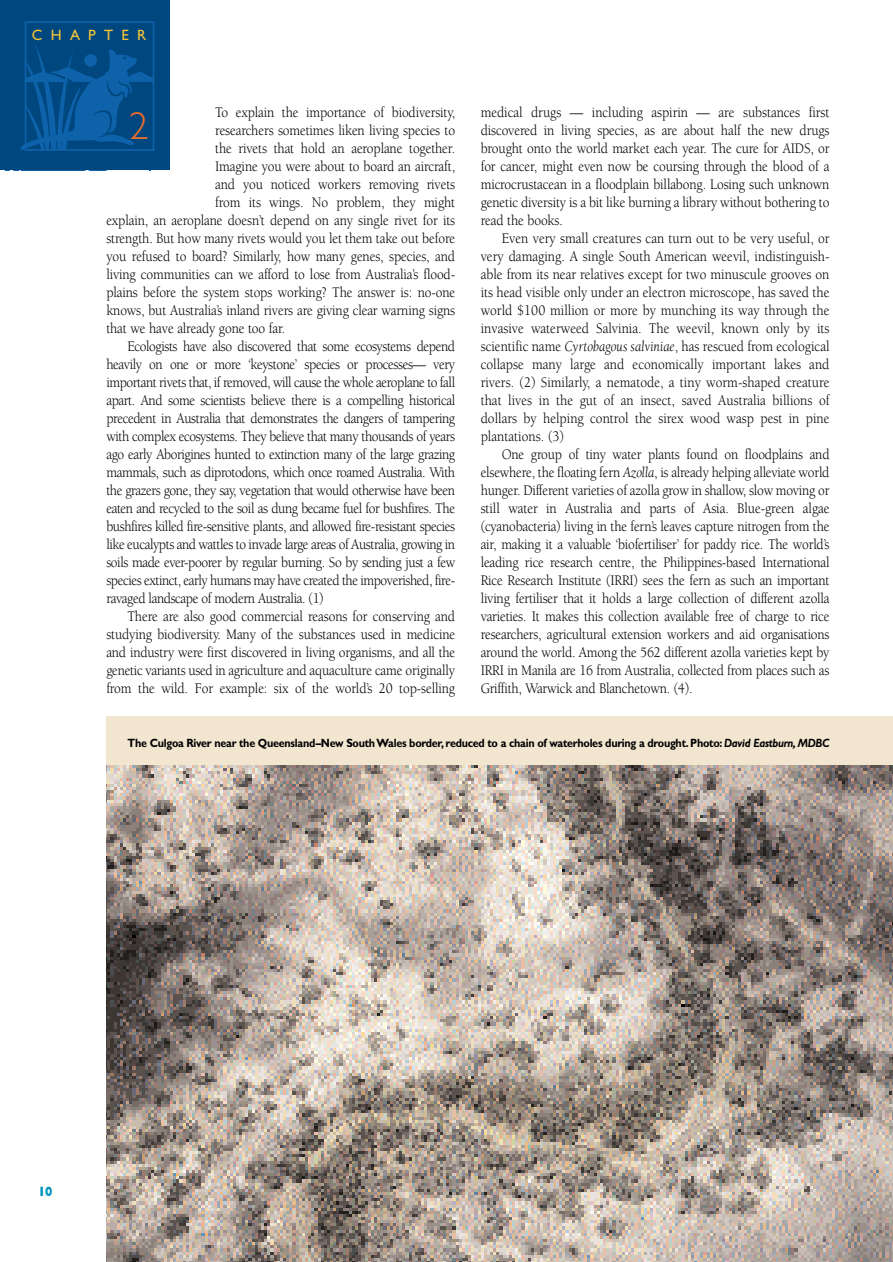
<style>
.page{position:relative;width:893px;height:1262px;background:#fff}
.page>*{position:absolute;margin:0;border:0;box-sizing:border-box;transform-origin:0 0}
.t1{font:300 39px "Gill Sans";color:#e96d2c}
.t2{font:15px/18px "Berkeley";letter-spacing:-.02em;color:#000;text-align:justify;scale:.9 1}
.t3{font:15px "Gill Sans";letter-spacing:.55em;color:#f5c536}
.t4{font:800 13.5px "Gill Sans";color:#0094bc;scale:.8 1}
.t5{font:700 12px "Gill Sans";letter-spacing:-.025em;color:#000;scale:.9 1}
.s1{font-style:italic}
</style>
<div class="page">
<div style="left:0;top:0;width:170px;height:170px;background:#00477f"></div>
<div style="left:25px;top:21px;width:129px;height:130px;border:2px solid #0d62a9"></div>
<svg style="left:20px;top:27px;width:134px;height:124px"></svg>
<div style="left:106px;top:716px;width:786px;height:546px;background:#f2e6d1"></div>
<img style="left:106px;top:765px;width:786px;height:497px">
<p class="t3" style="left:32px;top:29px;width:116px">CHAPTER</p>
<p class="t2" style="left:215px;top:105px;width:268px">To explain the importance of biodiversity,</p>
<p class="t2" style="left:215px;top:123px;width:268px">researchers sometimes liken living species to</p>
<p class="t2" style="left:215px;top:141px;width:268px">the rivets that hold an aeroplane together.</p>
<p class="t2" style="left:215px;top:159px;width:268px">Imagine you were about to board an aircraft,</p>
<p class="t2" style="left:215px;top:177px;width:268px">and you noticed workers removing rivets</p>
<p class="t2" style="left:215px;top:195px;width:268px">from its wings. No problem, they might</p>
<p class="t2" style="left:106px;top:213px;width:389px">explain, an aeroplane doesn’t depend on any single rivet for its</p>
<p class="t2" style="left:106px;top:231px;width:389px">strength. But how many rivets would you let them take out before</p>
<p class="t2" style="left:106px;top:249px;width:389px">you refused to board? Similarly, how many genes, species, and</p>
<p class="t2" style="left:106px;top:267px;width:389px">living communities can we afford to lose from Australia’s flood-</p>
<p class="t2" style="left:106px;top:285px;width:389px">plains before the system stops working? The answer is: no-one</p>
<p class="t2" style="left:106px;top:303px;width:389px">knows, but Australia’s inland rivers are giving clear warning signs</p>
<p class="t2" style="left:106px;top:321px;width:200px">that we have already gone too far.</p>
<p class="t2" style="left:127px;top:339px;width:366px">Ecologists have also discovered that some ecosystems depend</p>
<p class="t2" style="left:106px;top:357px;width:389px">heavily on one or more ‘keystone’ species or processes— very</p>
<p class="t2" style="left:106px;top:375px;width:389px">important rivets that, if removed, will cause the whole aeroplane to fall</p>
<p class="t2" style="left:106px;top:393px;width:389px">apart. And some scientists believe there is a compelling historical</p>
<p class="t2" style="left:106px;top:411px;width:389px">precedent in Australia that demonstrates the dangers of tampering</p>
<p class="t2" style="left:106px;top:429px;width:389px">with complex ecosystems. They believe that many thousands of years</p>
<p class="t2" style="left:106px;top:447px;width:389px">ago early Aborigines hunted to extinction many of the large grazing</p>
<p class="t2" style="left:106px;top:465px;width:389px">mammals, such as diprotodons, which once roamed Australia. With</p>
<p class="t2" style="left:106px;top:483px;width:389px">the grazers gone, they say, vegetation that would otherwise have been</p>
<p class="t2" style="left:106px;top:501px;width:389px">eaten and recycled to the soil as dung became fuel for bushfires. The</p>
<p class="t2" style="left:106px;top:519px;width:389px">bushfires killed fire-sensitive plants, and allowed fire-resistant species</p>
<p class="t2" style="left:106px;top:537px;width:389px">like eucalypts and wattles to invade large areas of Australia, growing in</p>
<p class="t2" style="left:106px;top:555px;width:389px">soils made ever-poorer by regular burning. So by sending just a few</p>
<p class="t2" style="left:106px;top:573px;width:389px">species extinct, early humans may have created the impoverished, fire-</p>
<p class="t2" style="left:106px;top:591px;width:243px">ravaged landscape of modern Australia. (1)</p>
<p class="t2" style="left:127px;top:609px;width:366px">There are also good commercial reasons for conserving and</p>
<p class="t2" style="left:106px;top:627px;width:389px">studying biodiversity. Many of the substances used in medicine</p>
<p class="t2" style="left:106px;top:645px;width:389px">and industry were first discovered in living organisms, and all the</p>
<p class="t2" style="left:106px;top:663px;width:389px">genetic variants used in agriculture and aquaculture came originally</p>
<p class="t2" style="left:106px;top:681px;width:389px">from the wild. For example: six of the world’s 20 top-selling</p>
<h1 class="t1" style="left:129px;top:112px;width:21px">2</h1>
<p class="t2" style="left:480px;top:105px;width:389px">medical drugs — including aspirin — are substances first discovered in living species, as are about half the new drugs brought onto the world market each year. The cure for AIDS, or for cancer, might even now be coursing through the blood of a microcrustacean in a floodplain billabong. Losing such unknown genetic diversity is a bit like burning a library without bothering to read the books.</p>
<p class="t2" style="left:480px;top:231px;width:389px;text-indent:21px">Even very small creatures can turn out to be very useful, or very damaging. A single South American weevil, indistinguish&shy;able from its near relatives except for two minuscule grooves on its head visible only under an electron microscope, has saved the world $100 million or more by munching its way through the invasive waterweed Salvinia. The weevil, known only by its scientific name <span class="s1">Cyrtobagous salviniae</span>, has rescued from ecological collapse many large and economically important lakes and rivers. (2) Similarly, a nematode, a tiny worm-shaped creature that lives in the gut of an insect, saved Australia billions of dollars by helping control the sirex wood wasp pest in pine plantations. (3)</p>
<p class="t2" style="left:480px;top:447px;width:389px;text-indent:21px">One group of tiny water plants found on floodplains and elsewhere, the floating fern <span class="s1">Azolla</span>, is already helping alleviate world hunger. Different varieties of azolla grow in shallow, slow moving or still water in Australia and parts of Asia. Blue-green algae (cyanobacteria) living in the fern’s leaves capture nitrogen from the air, making it a valuable ‘biofertiliser’ for paddy rice. The world’s leading rice research centre, the Philippines-based International Rice Research Institute (IRRI) sees the fern as such an important living fertiliser that it holds a large collection of different azolla varieties. It makes this collection available free of charge to rice researchers, agricultural extension workers and aid organisations around the world. Among the 562 different azolla varieties kept by IRRI in Manila are 16 from Australia, collected from places such as Griffith, Warwick and Blanchetown. (4).</p>
<p class="t5" style="left:128px;top:739px;width:781px">The Culgoa River near the Queensland–New South Wales border, reduced to a chain of waterholes during a drought. Photo: <span class="s1">David Eastburn, MDBC</span></p>
<p class="t4" style="left:38px;top:1186px;width:19px">10</p>
</div>
